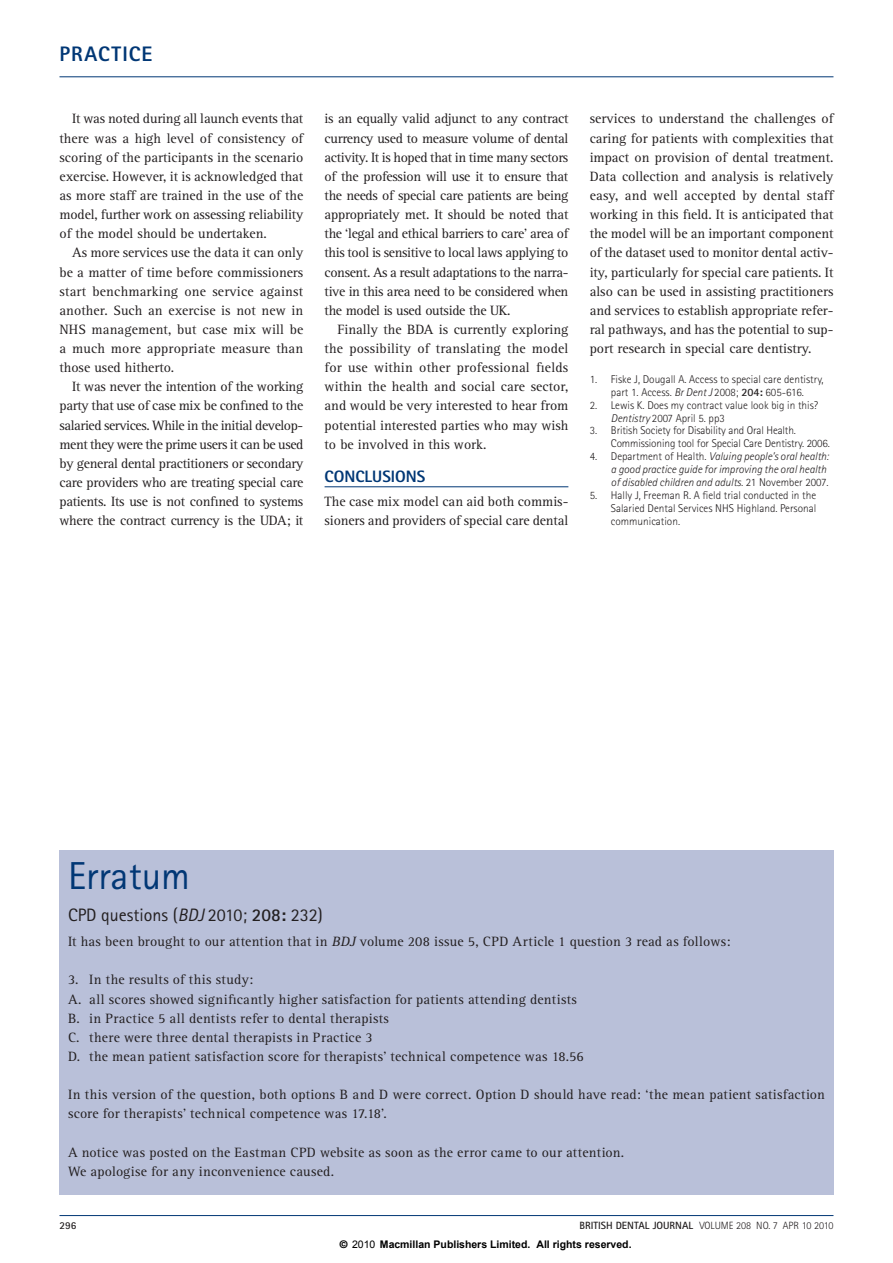
<style>
.page{position:relative;width:893px;height:1263px;background:#fff}
.page>*{position:absolute;margin:0;border:0;box-sizing:border-box;transform-origin:0 0}
.t1{font:39px "Rotis Sans Serif";color:#013775}
.t2{font:800 21px "Rotis Sans Serif";letter-spacing:.055em;color:#013775}
.t3{font:18px "Rotis Sans Serif";color:#231f20}
.t4{font:800 16.5px "Rotis Sans Serif";color:#013775}
.t5{font:13.95px/19.2px "Rotis Serif";letter-spacing:.005em;color:#231f20;text-align:justify}
.t6{font:300 11.25px/12.9px "Rotis Sans Serif";color:#231f20}
.t7{font:italic 300 11.25px/12.9px "Rotis Sans Serif";color:#231f20}
.t8{font:700 10.5px "Arial";color:#000}
.t9{font:300 10.5px "Rotis Sans Serif";color:#231f20}
.t10{font:700 10.5px "Rotis Sans Serif";color:#231f20}
.s1{font-style:italic}
.s2{font-weight:700}
.s3{font-style:normal}
.s4{font-family:"Helvetica"}
.s5{font-weight:400}
</style>
<div class="page">
<hr style="left:59px;top:76px;width:774px;height:1px;background:#013775">
<hr style="left:325px;top:486px;width:243px;height:1px;background:#013775">
<div style="left:59px;top:850px;width:774px;height:345px;background:#b9c0d9"></div>
<hr style="left:59px;top:1215px;width:774px;height:1px;background:#013775">
<h2 class="t2" style="left:59px;top:47px;width:95px">PRACTICE</h2>
<p class="t5" style="left:59px;top:110px;width:245px;text-indent:13px">It was noted during all launch events that there was a high level of consistency of scoring of the participants in the scenario exercise. However, it is acknowledged that as more staff are trained in the use of the model, further work on assessing reliability of the model should be undertaken.</p>
<p class="t5" style="left:59px;top:244px;width:245px;text-indent:13px">As more services use the data it can only be a matter of time before commissioners start benchmarking one service against another. Such an exercise is not new in NHS management, but case mix will be a much more appropriate measure than those used hitherto.</p>
<p class="t5" style="left:59px;top:378px;width:245px;text-indent:13px">It was never the intention of the working party that use of case mix be confined to the salaried services. While in the initial develop&shy;ment they were the prime users it can be used by general dental practitioners or secondary care providers who are treating special care patients. Its use is not confined to systems where the contract currency is the UDA; it</p>
<p class="t5" style="left:325px;top:110px;width:245px">is an equally valid adjunct to any contract currency used to measure volume of dental activity. It is hoped that in time many sectors of the profession will use it to ensure that the needs of special care patients are being appropriately met. It should be noted that the ‘legal and ethical barriers to care’ area of this tool is sensitive to local laws applying to consent. As a result adaptations to the narra&shy;tive in this area need to be considered when the model is used outside the UK.</p>
<p class="t5" style="left:325px;top:321px;width:245px;text-indent:13px">Finally the BDA is currently exploring the possibility of translating the model for use within other professional fields within the health and social care sector, and would be very interested to hear from potential interested parties who may wish to be involved in this work.</p>
<p class="t4" style="left:325px;top:471px;width:102px">CONCLUSIONS</p>
<p class="t5" style="left:325px;top:493px;width:245px">The case mix model can aid both commis&shy;sioners and providers of special care dental</p>
<p class="t5" style="left:590px;top:110px;width:245px">services to understand the challenges of caring for patients with complexities that impact on provision of dental treatment.<br>Data collection and analysis is relatively easy, and well accepted by dental staff working in this field. It is anticipated that the model will be an important component of the dataset used to monitor dental activ&shy;ity, particularly for special care patients. It also can be used in assisting practitioners and services to establish appropriate refer&shy;ral pathways, and has the potential to sup&shy;port research in special care dentistry.</p>
<p class="t6" style="left:590px;top:374px;width:235px;text-align:center">1. Fiske J, Dougall A. Access to special care dentistry, part 1. Access. <span class="s1">Br Dent J</span> 2008; <span class="s2">204:</span> 605-616.</p>
<p class="t6" style="left:611px;top:400px;width:209px;text-indent:-21px">2. Lewis K. Does my contract value look big in this?<br><span class="s1">Dentistry</span> 2007 April 5. pp3</p>
<p class="t6" style="left:611px;top:425px;width:220px;text-indent:-21px">3. British Society for Disability and Oral Health.<br>Commissioning tool for Special Care Dentistry. 2006.</p>
<p class="t7" style="left:611px;top:451px;width:219px;text-indent:-21px"><span class="s3">4. Department of Health.</span> Valuing people’s oral health: a good practice guide for improving the oral health of disabled children and adults. <span class="s3">21 November 2007.</span></p>
<p class="t6" style="left:611px;top:490px;width:207px;text-align:justify;text-indent:-21px">5. Hally J, Freeman R. A field trial conducted in the Salaried Dental Services NHS Highland. Personal communication.</p>
<h1 class="t1" style="left:68px;top:862px;width:124px">Erratum</h1>
<p class="t3" style="left:68px;top:909px;width:256px">CPD questions (<span class="s1">BDJ</span> 2010; <span class="s2">208:</span> 232)</p>
<p class="t5" style="left:68px;top:933px;width:664px">It has been brought to our attention that in <span class="s1">BDJ</span> volume 208 issue 5, CPD Article 1 question 3 read as follows:</p>
<p class="t5" style="left:68px;top:971px;width:517px;text-align:left">3. In the results of this study:<br>A. all scores showed significantly higher satisfaction for patients attending dentists B. in Practice 5 all dentists refer to dental therapists<br>C. there were three dental therapists in Practice 3<br>D. the mean patient satisfaction score for therapists’ technical competence was 18.56</p>
<p class="t5" style="left:68px;top:1086px;width:758px">In this version of the question, both options B and D were correct. Option D should have read: ‘the mean patient satisfaction score for therapists’ technical competence was 17.18’.</p>
<p class="t5" style="left:68px;top:1144px;width:558px">A notice was posted on the Eastman CPD website as soon as the error came to our attention.<br>We apologise for any inconvenience caused.</p>
<p class="t10" style="left:59px;top:1221px;width:18px">296</p>
<p class="t9" style="left:579px;top:1221px;width:256px"><span class="s2">BRITISH DENTAL JOURNAL</span> VOLUME 208 NO. 7 APR 10 2010</p>
<p class="t8" style="left:340px;top:1237px;width:293px"><span class="s4">©</span> <span class="s5">2010</span> Macmillan Publishers Limited. All rights reserved.</p>
</div>
